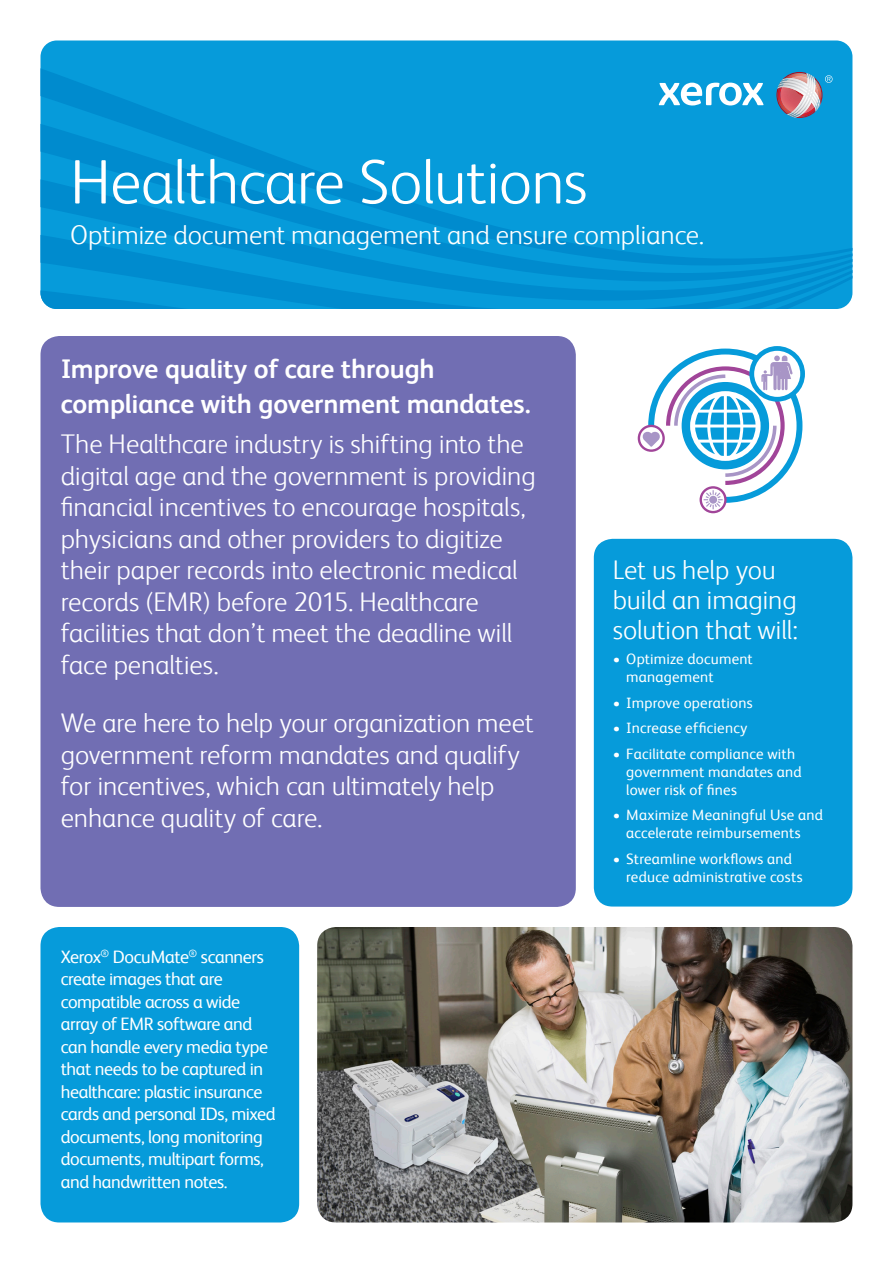
<style>
.page{position:relative;width:893px;height:1263px;background:#fff}
.page>*{position:absolute;margin:0;border:0;box-sizing:border-box;transform-origin:0 0}
.t1{font:300 63px "Xerox Sans";letter-spacing:-.01em;color:#fff}
.t2{font:300 27px/31.5px "Xerox Sans";letter-spacing:-.005em;color:#fff}
.t3{font:700 27px/34.5px "Xerox Sans";letter-spacing:-.005em;color:#fff}
.t4{font:18px/22.5px "Xerox Sans";letter-spacing:-.025em;color:#fff}
.t5{font:15px/18px "Xerox Sans";letter-spacing:.015em;color:#fff}
</style>
<div class="page">
<div style="left:40px;top:40px;width:812px;height:49px;background:#069bda"></div>
<svg style="left:40px;top:89px;width:812px;height:63px;fill:#069bda"></svg>
<svg style="left:40px;top:152px;width:812px;height:157px;fill:#069bda"></svg>
<div style="left:594px;top:539px;width:258px;height:367px;background:#069bda;border-radius:19px"></div>
<div style="left:40px;top:927px;width:259px;height:295px;background:#069bda;border-radius:19px"></div>
<div style="left:40px;top:336px;width:536px;height:571px;background:#716eb3;border-radius:19px"></div>
<img style="left:317px;top:927px;width:535px;height:295px">
<svg style="left:638px;top:346px;width:167px;height:167px"></svg>
<svg style="left:659px;top:72px;width:173px;height:46px"></svg>
<h1 class="t1" style="left:70px;top:141px;width:519px">Healthcare Solutions</h1>
<p class="t2" style="left:70px;top:218px;width:635px">Optimize document management and ensure compliance.</p>
<p class="t3" style="left:61px;top:351px;width:471px">Improve quality of care through compliance with government mandates.</p>
<p class="t2" style="left:61px;top:427px;width:476px">The Healthcare industry is shifting into the digital age and the government is providing financial incentives to encourage hospitals, physicians and other providers to digitize their paper records into electronic medical records (EMR) before 2015. Healthcare facilities that don’t meet the deadline will face penalties.</p>
<p class="t2" style="left:61px;top:706px;width:474px">We are here to help your organization meet government reform mandates and qualify for incentives, which can ultimately help enhance quality of care.</p>
<p class="t4" style="left:61px;top:944px;width:216px">Xerox<sup>®</sup> DocuMate<sup>®</sup> scanners create images that are compatible across a wide array of EMR software and can handle every media type that needs to be captured in healthcare: plastic insurance cards and personal IDs, mixed documents, long monitoring documents, multipart forms, and handwritten notes.</p>
<p class="t2" style="left:613px;top:553px;width:187px;line-height:30px">Let us help you build an imaging solution that will:</p>
<p class="t5" style="left:626px;top:649px;width:128px;text-indent:-14px">• Optimize document management</p>
<p class="t5" style="left:613px;top:693px;width:141px">• Improve operations</p>
<p class="t5" style="left:613px;top:718px;width:136px">• Increase efficiency</p>
<p class="t5" style="left:626px;top:744px;width:177px;text-indent:-14px">• Facilitate compliance with government mandates and lower risk of fines</p>
<p class="t5" style="left:613px;top:805px;width:212px;text-align:center">• Maximize Meaningful Use and accelerate reimbursements</p>
<p class="t5" style="left:626px;top:849px;width:178px;text-indent:-14px">• Streamline workflows and reduce administrative costs</p>
</div>
